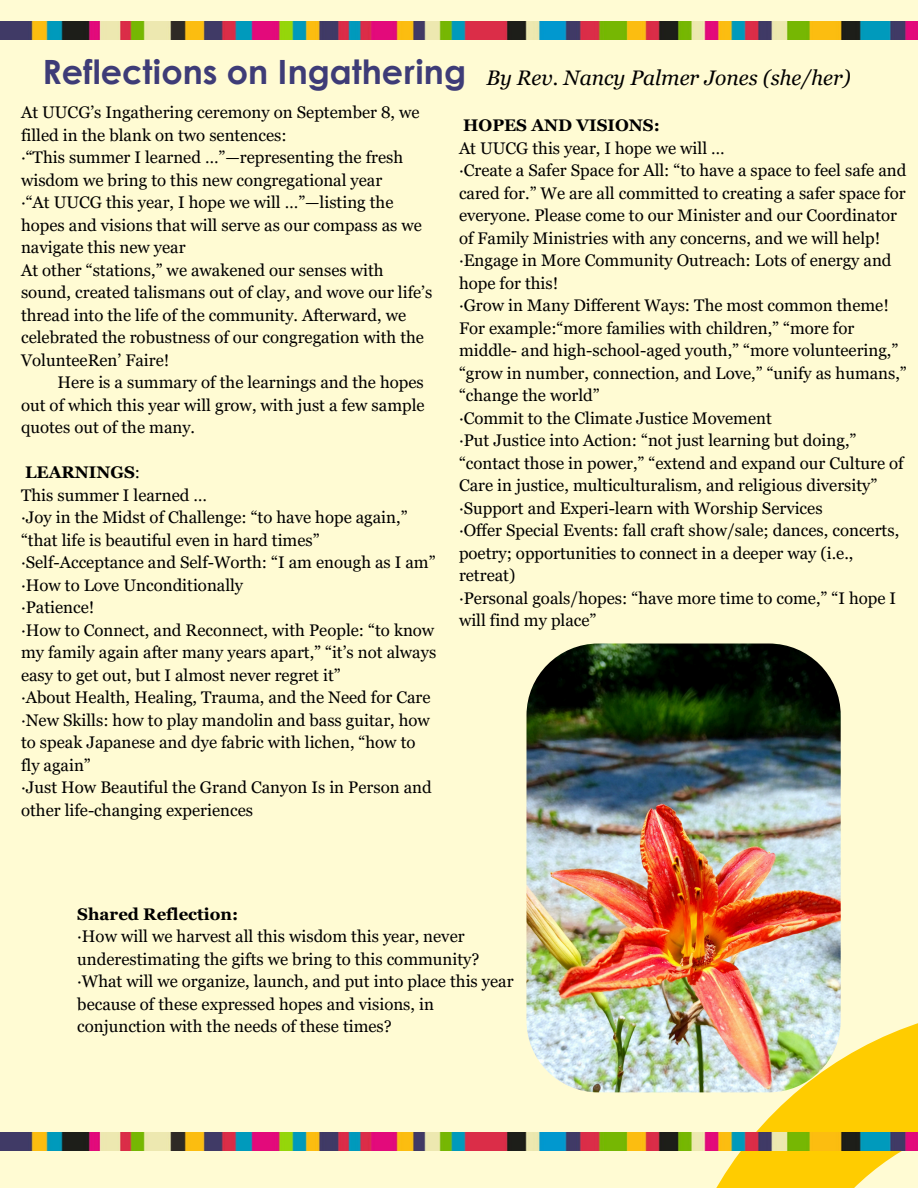
<style>
.page{position:relative;width:918px;height:1188px;background:#fffbd3}
.page>*{position:absolute;margin:0;border:0;box-sizing:border-box;transform-origin:0 0}
.t1{font:700 33.45px "Century Gothic";color:#3e3c77}
.t2{font:italic 21px "Georgia Pro";color:#000}
.t3{font:16.8px/22.5px "Georgia Pro";color:#000}
.t4{font:700 16.8px "Georgia Pro";color:#000}
.s1{font-weight:400}
</style>
<div class="page">
<img style="left:0;top:22px;width:918px;height:18px">
<svg style="left:668px;top:1023px;width:250px;height:165px;fill:#fc0"></svg>
<img style="left:0;top:1132px;width:918px;height:18px">
<img style="left:527px;top:644px;width:314px;height:448px;border-radius:72px">
<p class="t1" style="left:43px;top:46px;width:425px">Reflections on Ingathering</p>
<p class="t4" style="left:463px;top:116px;width:198px">HOPES AND VISIONS:</p>
<p class="t3" style="left:459px;top:137px;width:267px">At UUCG this year, I hope we will …</p>
<p class="t3" style="left:459px;top:159px;width:449px">·Create a Safer Space for All: “to have a space to feel safe and cared for.” We are all committed to creating a safer space for everyone. Please come to our Minister and our Coordinator of Family Ministries with any concerns, and we will help!</p>
<p class="t3" style="left:459px;top:249px;width:434px">·Engage in More Community Outreach: Lots of energy and hope for this!</p>
<p class="t3" style="left:459px;top:294px;width:449px">·Grow in Many Different Ways: The most common theme!<br>For example:“more families with children,” “more for middle- and high-school-aged youth,” “more volunteering,” “grow in number, connection, and Love,” “unify as humans,” “change the world”</p>
<p class="t3" style="left:459px;top:407px;width:314px">·Commit to the Climate Justice Movement</p>
<p class="t3" style="left:459px;top:429px;width:446px">·Put Justice into Action: “not just learning but doing,” “contact those in power,” “extend and expand our Culture of<br>Care in justice, multiculturalism, and religious diversity”</p>
<p class="t3" style="left:459px;top:497px;width:365px">·Support and Experi-learn with Worship Services</p>
<p class="t3" style="left:459px;top:519px;width:442px">·Offer Special Events: fall craft show/sale; dances, concerts, poetry; opportunities to connect in a deeper way (i.e., retreat)</p>
<p class="t3" style="left:459px;top:587px;width:439px">·Personal goals/hopes: “have more time to come,” “I hope I will find my place”</p>
<p class="t2" style="left:486px;top:66px;width:366px">By Rev. Nancy Palmer Jones (she/her)</p>
<p class="t3" style="left:21px;top:101px;width:400px">At UUCG’s Ingathering ceremony on September 8, we filled in the blank on two sentences:</p>
<p class="t3" style="left:21px;top:146px;width:384px">·“This summer I learned …”—representing the fresh wisdom we bring to this new congregational year</p>
<p class="t3" style="left:21px;top:191px;width:402px">·“At UUCG this year, I hope we will …”—listing the hopes and visions that will serve as our compass as we navigate this new year</p>
<p class="t3" style="left:21px;top:259px;width:413px">At other “stations,” we awakened our senses with sound, created talismans out of clay, and wove our life’s thread into the life of the community. Afterward, we celebrated the robustness of our congregation with the VolunteeRen’ Faire!</p>
<p class="t3" style="left:21px;top:371px;width:405px;text-align:justify;text-indent:36px">Here is a summary of the learnings and the hopes out of which this year will grow, with just a few sample quotes out of the many.</p>
<p class="t4" style="left:25px;top:463px;width:117px">LEARNINGS<span class="s1">:</span></p>
<p class="t3" style="left:21px;top:484px;width:188px">This summer I learned …</p>
<p class="t3" style="left:21px;top:506px;width:388px">·Joy in the Midst of Challenge: “to have hope again,” “that life is beautiful even in hard times”</p>
<p class="t3" style="left:21px;top:551px;width:416px">·Self-Acceptance and Self-Worth: “I am enough as I am”</p>
<p class="t3" style="left:21px;top:574px;width:224px">·How to Love Unconditionally</p>
<p class="t3" style="left:21px;top:596px;width:75px">·Patience!</p>
<p class="t3" style="left:21px;top:619px;width:417px;text-align:justify">·How to Connect, and Reconnect, with People: “to know my family again after many years apart,” “it’s not always easy to get out, but I almost never regret it”</p>
<p class="t3" style="left:21px;top:686px;width:411px">·About Health, Healing, Trauma, and the Need for Care</p>
<p class="t3" style="left:21px;top:709px;width:410px">·New Skills: how to play mandolin and bass guitar, how to speak Japanese and dye fabric with lichen, “how to fly again”</p>
<p class="t3" style="left:21px;top:776px;width:412px">·Just How Beautiful the Grand Canyon Is in Person and other life-changing experiences</p>
<p class="t4" style="left:77px;top:904px;width:162px">Shared Reflection:</p>
<p class="t3" style="left:77px;top:925px;width:404px">·How will we harvest all this wisdom this year, never underestimating the gifts we bring to this community?</p>
<p class="t3" style="left:77px;top:970px;width:438px">·What will we organize, launch, and put into place this year because of these expressed hopes and visions, in conjunction with the needs of these times?</p>
</div>
